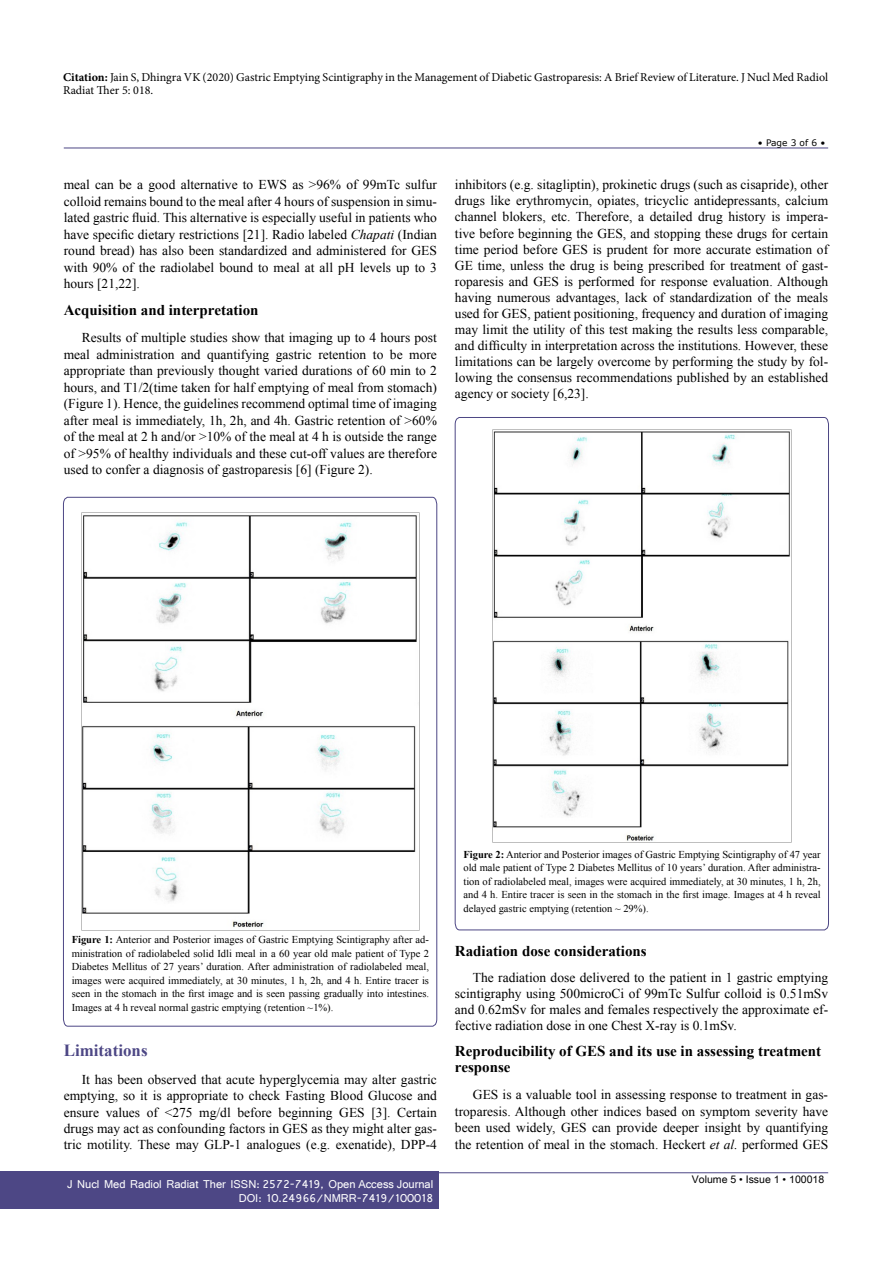
<style>
.page{position:relative;width:893px;height:1263px;background:#fff}
.page>*{position:absolute;margin:0;border:0;box-sizing:border-box;transform-origin:0 0}
.t1{font:700 16.95px "Times New Roman";color:#4d4785}
.t2{font:700 15px/16.5px "Times New Roman";color:#000}
.t3{font:13.5px/16.5px "Times New Roman";color:#000;text-align:justify}
.t4{font:12px/13.5px "Minion Pro";color:#000}
.t5{font:12px/14.2px "Shruti";color:#fff;text-align:right}
.t6{font:10.5px/13.5px "Times New Roman";color:#000;text-align:justify}
.t7{font:10.5px "Arial Unicode MS";color:#000}
.t8{font:9px "MS Reference Sans Serif";color:#000}
.s1{font-weight:700}
.s2{font-style:italic}
</style>
<div class="page">
<hr style="left:64px;top:148px;width:764px;height:1px;background:#4d4785">
<hr style="left:64px;top:1172px;width:764px;height:1px;background:#4d4785">
<div style="left:0;top:1171px;width:438px;height:38px;background:#4d4785"></div>
<svg style="left:63px;top:497px;width:374px;height:529px"></svg>
<svg style="left:455px;top:417px;width:374px;height:513px"></svg>
<img style="left:81px;top:512px;width:339px;height:418px">
<img style="left:492px;top:430px;width:300px;height:412px">
<p class="t4" style="left:63px;top:70px;width:767px"><span class="s1">Citation:</span> Jain S, Dhingra VK (2020) Gastric Emptying Scintigraphy in the Management of Diabetic Gastroparesis: A Brief Review of Literature. J Nucl Med Radiol<br>Radiat Ther 5: 018.</p>
<p class="t3" style="left:64px;top:176px;width:375px">meal can be a good alternative to EWS as &gt;96% of 99mTc sulfur colloid remains bound to the meal after 4 hours of suspension in simu&shy;lated gastric fluid. This alternative is especially useful in patients who have specific dietary restrictions [21]. Radio labeled <span class="s2">Chapati</span> (Indian round bread) has also been standardized and administered for GES with 90% of the radiolabel bound to meal at all pH levels up to 3 hours [21,22].</p>
<p class="t2" style="left:64px;top:302px;width:196px">Acquisition and interpretation</p>
<p class="t3" style="left:64px;top:329px;width:375px;text-indent:18px">Results of multiple studies show that imaging up to 4 hours post meal administration and quantifying gastric retention to be more appropriate than previously thought varied durations of 60 min to 2 hours, and T1/2(time taken for half emptying of meal from stomach) (Figure 1). Hence, the guidelines recommend optimal time of imaging after meal is immediately, 1h, 2h, and 4h. Gastric retention of &gt;60% of the meal at 2 h and/or &gt;10% of the meal at 4 h is outside the range of &gt;95% of healthy individuals and these cut-off values are therefore used to confer a diagnosis of gastroparesis [6] (Figure 2).</p>
<p class="t8" style="left:758px;top:137px;width:69px">• Page 3 of 6 •</p>
<p class="t3" style="left:455px;top:177px;width:375px;line-height:16px">inhibitors (e.g. sitagliptin), prokinetic drugs (such as cisapride), other drugs like erythromycin, opiates, tricyclic antidepressants, calcium channel blokers, etc. Therefore, a detailed drug history is impera&shy;tive before beginning the GES, and stopping these drugs for certain time period before GES is prudent for more accurate estimation of GE time, unless the drug is being prescribed for treatment of gast&shy;roparesis and GES is performed for response evaluation. Although having numerous advantages, lack of standardization of the meals used for GES, patient positioning, frequency and duration of imaging may limit the utility of this test making the results less comparable, and difficulty in interpretation across the institutions. However, these limitations can be largely overcome by performing the study by fol&shy;lowing the consensus recommendations published by an established agency or society [6,23].</p>
<p class="t6" style="left:72px;top:933px;width:359px"><span class="s1">Figure 1:</span> Anterior and Posterior images of Gastric Emptying Scintigraphy after ad&shy;ministration of radiolabeled solid Idli meal in a 60 year old male patient of Type 2<br>Diabetes Mellitus of 27 years’ duration. After administration of radiolabeled meal, images were acquired immediately, at 30 minutes, 1 h, 2h, and 4 h. Entire tracer is seen in the stomach in the first image and is seen passing gradually into intestines.<br>Images at 4 h reveal normal gastric emptying (retention ~1%).</p>
<p class="t1" style="left:64px;top:1039px;width:85px">Limitations</p>
<p class="t3" style="left:64px;top:1070px;width:375px;text-indent:18px">It has been observed that acute hyperglycemia may alter gastric emptying, so it is appropriate to check Fasting Blood Glucose and ensure values of &lt;275 mg/dl before beginning GES [3]. Certain drugs may act as confounding factors in GES as they might alter gas&shy;tric motility. These may GLP-1 analogues (e.g. exenatide), DPP-4</p>
<p class="t5" style="left:67px;top:1176px;width:368px">J Nucl Med Radiol Radiat Ther ISSN: 2572-7419, Open Access Journal<br>DOI: 10.24966/NMRR-7419/100018</p>
<p class="t6" style="left:463px;top:847px;width:359px"><span class="s1">Figure 2:</span> Anterior and Posterior images of Gastric Emptying Scintigraphy of 47 year old male patient of Type 2 Diabetes Mellitus of 10 years’ duration. After administra&shy;tion of radiolabeled meal, images were acquired immediately, at 30 minutes, 1 h, 2h, and 4 h. Entire tracer is seen in the stomach in the first image. Images at 4 h reveal delayed gastric emptying (retention ~ 29%).</p>
<p class="t2" style="left:455px;top:942px;width:193px">Radiation dose considerations</p>
<p class="t3" style="left:455px;top:969px;width:375px;text-indent:18px">The radiation dose delivered to the patient in 1 gastric emptying scintigraphy using 500microCi of 99mTc Sulfur colloid is 0.51mSv and 0.62mSv for males and females respectively the approximate ef&shy;fective radiation dose in one Chest X-ray is 0.1mSv.</p>
<p class="t2" style="left:455px;top:1042px;width:368px">Reproducibility of GES and its use in assessing treatment response</p>
<p class="t3" style="left:455px;top:1086px;width:375px;text-indent:18px">GES is a valuable tool in assessing response to treatment in gas&shy;troparesis. Although other indices based on symptom severity have been used widely, GES can provide deeper insight by quantifying the retention of meal in the stomach. Heckert <span class="s2">et al.</span> performed GES</p>
<p class="t7" style="left:692px;top:1172px;width:134px">Volume 5 • Issue 1 • 100018</p>
</div>
